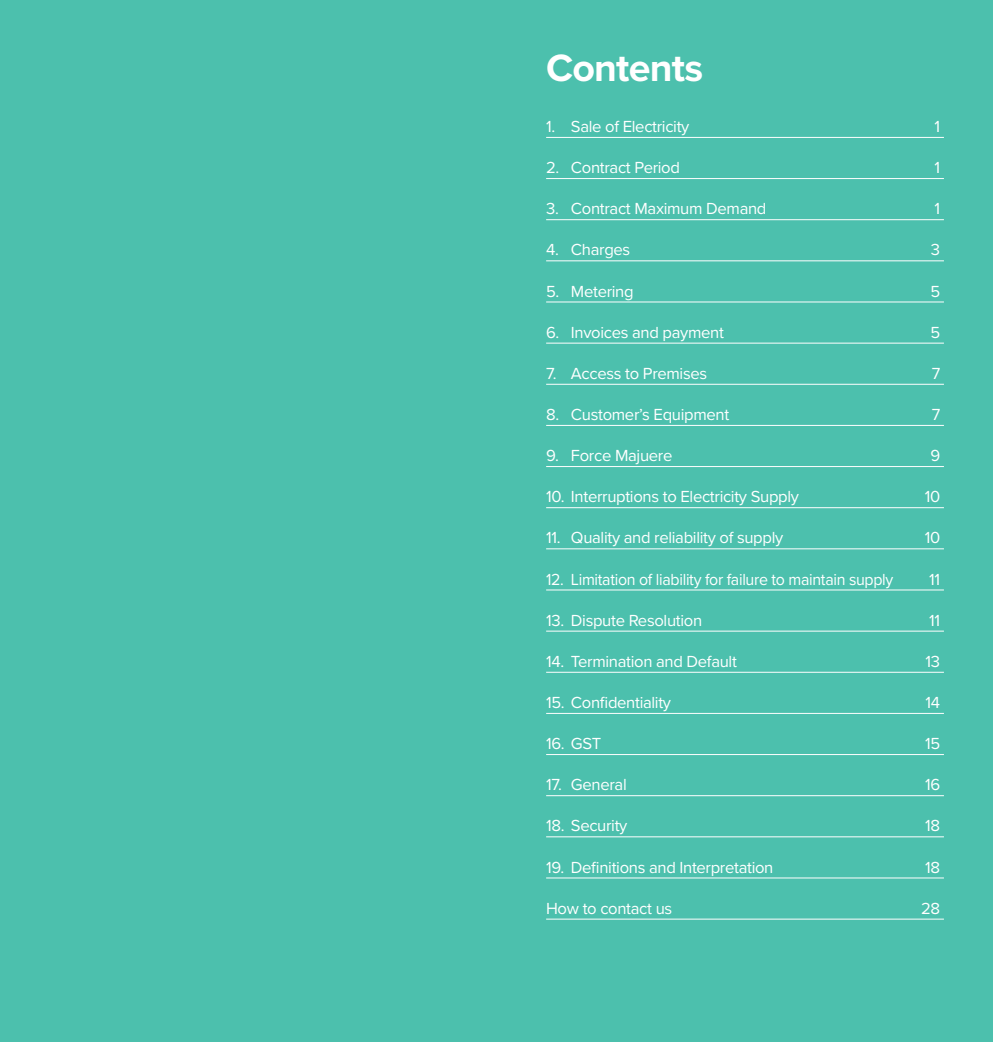
<style>
.page{position:relative;width:993px;height:1042px;background:#fff}
.page>*{position:absolute;margin:0;border:0;box-sizing:border-box;transform-origin:0 0}
.t1{font:700 39.38px "Proxima Nova";letter-spacing:-.02em;color:#fff}
.t2{font:16.62px "Proxima Nova";letter-spacing:-.02em;color:#fff}
.t3{font:16.62px "Proxima Nova";letter-spacing:-.02em;color:#fff;scale:.96 1}
</style>
<div class="page">
<div style="left:0;top:0;width:992px;height:1042px;background:#4cc0ad"></div>
<hr style="left:546px;top:137px;width:397px;height:1px;background:#fff">
<hr style="left:546px;top:178px;width:397px;height:1px;background:#fff">
<hr style="left:546px;top:219px;width:397px;height:1px;background:#fff">
<hr style="left:546px;top:260px;width:397px;height:1px;background:#fff">
<hr style="left:546px;top:301px;width:397px;height:1px;background:#fff">
<hr style="left:546px;top:343px;width:397px;height:1px;background:#fff">
<hr style="left:546px;top:384px;width:397px;height:1px;background:#fff">
<hr style="left:546px;top:425px;width:397px;height:1px;background:#fff">
<hr style="left:546px;top:466px;width:397px;height:1px;background:#fff">
<hr style="left:546px;top:507px;width:397px;height:1px;background:#fff">
<hr style="left:546px;top:548px;width:397px;height:1px;background:#fff">
<hr style="left:546px;top:589px;width:397px;height:1px;background:#fff">
<hr style="left:546px;top:631px;width:397px;height:1px;background:#fff">
<hr style="left:546px;top:672px;width:397px;height:1px;background:#fff">
<hr style="left:546px;top:713px;width:397px;height:1px;background:#fff">
<hr style="left:546px;top:754px;width:397px;height:1px;background:#fff">
<hr style="left:546px;top:795px;width:397px;height:1px;background:#fff">
<hr style="left:546px;top:836px;width:397px;height:1px;background:#fff">
<hr style="left:546px;top:877px;width:397px;height:1px;background:#fff">
<hr style="left:546px;top:918px;width:397px;height:1px;background:#fff">
<h1 class="t1" style="left:546px;top:38px;width:158px">Contents</h1>
<p class="t2" style="left:546px;top:114px;width:145px">1. Sale of Electricity</p>
<p class="t2" style="left:934px;top:114px;width:7px">1</p>
<p class="t2" style="left:546px;top:155px;width:135px">2. Contract Period</p>
<p class="t2" style="left:934px;top:155px;width:7px">1</p>
<p class="t2" style="left:546px;top:196px;width:222px">3. Contract Maximum Demand</p>
<p class="t2" style="left:934px;top:196px;width:7px">1</p>
<p class="t2" style="left:546px;top:237px;width:86px">4. Charges</p>
<p class="t2" style="left:930px;top:237px;width:11px">3</p>
<p class="t2" style="left:546px;top:279px;width:89px">5. Metering</p>
<p class="t2" style="left:930px;top:279px;width:11px">5</p>
<p class="t2" style="left:546px;top:320px;width:179px">6. Invoices and payment</p>
<p class="t2" style="left:930px;top:320px;width:11px">5</p>
<p class="t2" style="left:546px;top:361px;width:162px">7. Access to Premises</p>
<p class="t2" style="left:931px;top:361px;width:10px">7</p>
<p class="t2" style="left:546px;top:402px;width:184px">8. Customer’s Equipment</p>
<p class="t2" style="left:931px;top:402px;width:10px">7</p>
<p class="t2" style="left:546px;top:443px;width:128px">9. Force Majuere</p>
<p class="t2" style="left:930px;top:443px;width:11px">9</p>
<p class="t2" style="left:546px;top:484px;width:254px">10. Interruptions to Electricity Supply</p>
<p class="t2" style="left:924px;top:484px;width:17px">10</p>
<p class="t2" style="left:546px;top:525px;width:238px">11. Quality and reliability of supply</p>
<p class="t2" style="left:924px;top:525px;width:17px">10</p>
<p class="t3" style="left:546px;top:566px;width:363px">12. Limitation of liability for failure to maintain supply</p>
<p class="t2" style="left:928px;top:566px;width:12px">11</p>
<p class="t2" style="left:546px;top:608px;width:157px">13. Dispute Resolution</p>
<p class="t2" style="left:928px;top:608px;width:12px">11</p>
<p class="t2" style="left:546px;top:649px;width:192px">14. Termination and Default</p>
<p class="t2" style="left:925px;top:649px;width:16px">13</p>
<p class="t2" style="left:546px;top:690px;width:126px">15. Confidentiality</p>
<p class="t2" style="left:925px;top:690px;width:16px">14</p>
<p class="t2" style="left:546px;top:731px;width:57px">16. GST</p>
<p class="t2" style="left:924px;top:731px;width:17px">15</p>
<p class="t2" style="left:546px;top:772px;width:82px">17. General</p>
<p class="t2" style="left:924px;top:772px;width:17px">16</p>
<p class="t2" style="left:546px;top:813px;width:83px">18. Security</p>
<p class="t2" style="left:924px;top:813px;width:16px">18</p>
<p class="t2" style="left:546px;top:854px;width:229px">19. Definitions and Interpretation</p>
<p class="t2" style="left:924px;top:854px;width:16px">18</p>
<p class="t2" style="left:546px;top:896px;width:128px">How to contact us</p>
<p class="t2" style="left:920px;top:896px;width:21px">28</p>
</div>
